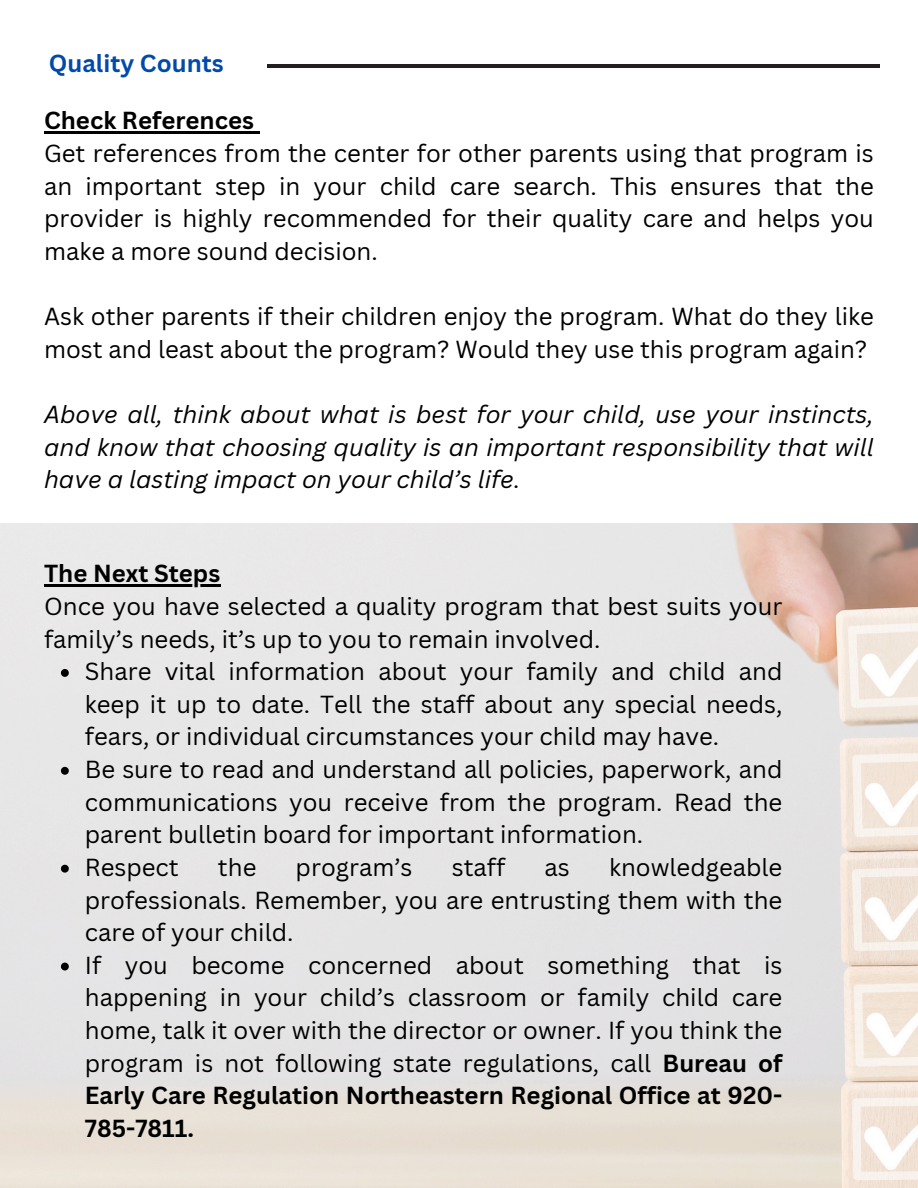
<style>
.page{position:relative;width:918px;height:1188px;background:#fff}
.page>*{position:absolute;margin:0;border:0;box-sizing:border-box;transform-origin:0 0}
.t1{font:24px/32.7px "Canva Sans";color:#000;text-align:justify}
.t2{font:italic 24px/32.7px "Canva Sans";color:#000;text-align:justify}
.t3{font:700 24px "Canva Sans";color:#000}
.t4{font:700 24px "Canva Sans";color:#004aad}
.s1{font-weight:700}
</style>
<div class="page">
<hr style="left:267px;top:64px;width:612px;height:3px;background:#231f20">
<img style="left:0;top:523px;width:918px;height:665px">
<hr style="left:44px;top:132px;width:210px;height:2px;background:#000">
<svg style="left:254px;top:132px;width:6px;height:2px"></svg>
<hr style="left:44px;top:585px;width:176px;height:2px;background:#000">
<svg style="left:61px;top:669px;width:8px;height:8px"></svg>
<svg style="left:61px;top:767px;width:8px;height:8px"></svg>
<svg style="left:61px;top:865px;width:8px;height:8px"></svg>
<svg style="left:61px;top:963px;width:8px;height:7px"></svg>
<h1 class="t4" style="left:49px;top:47px;width:177px">Quality Counts</h1>
<p class="t3" style="left:44px;top:104px;width:211px">Check References</p>
<p class="t1" style="left:44px;top:136px;width:831px">Get references from the center for other parents using that program is an important step in your child care search. This ensures that the provider is highly recommended for their quality care and helps you make a more sound decision.</p>
<p class="t1" style="left:44px;top:300px;width:831px">Ask other parents if their children enjoy the program. What do they like most and least about the program? Would they use this program again?</p>
<p class="t2" style="left:44px;top:397px;width:831px">Above all, think about what is best for your child, use your instincts, and know that choosing quality is an important responsibility that will have a lasting impact on your child’s life.</p>
<p class="t3" style="left:44px;top:557px;width:178px">The Next Steps</p>
<p class="t1" style="left:44px;top:589px;width:740px">Once you have selected a quality program that best suits your family’s needs, it’s up to you to remain involved.</p>
<p class="t1" style="left:85px;top:655px;width:699px">Share vital information about your family and child and keep it up to date. Tell the staff about any special needs, fears, or individual circumstances your child may have.</p>
<p class="t1" style="left:85px;top:752px;width:699px">Be sure to read and understand all policies, paperwork, and communications you receive from the program. Read the parent bulletin board for important information.</p>
<p class="t1" style="left:85px;top:850px;width:95px">Respect</p>
<p class="t1" style="left:218px;top:850px;width:40px">the</p>
<p class="t1" style="left:296px;top:850px;width:118px">program’s</p>
<p class="t1" style="left:452px;top:850px;width:55px">staff</p>
<p class="t1" style="left:545px;top:850px;width:27px">as</p>
<p class="t1" style="left:85px;top:850px;width:699px;text-indent:524px">knowledgeable professionals. Remember, you are entrusting them with the care of your child.</p>
<p class="t1" style="left:85px;top:948px;width:699px">If you become concerned about something that is happening in your child’s classroom or family child care home, talk it over with the director or owner. If you think the program is not following state regulations, call <span class="s1">Bureau of Early Care Regulation Northeastern Regional Office at 920- 785-7811.</span></p>
</div>
